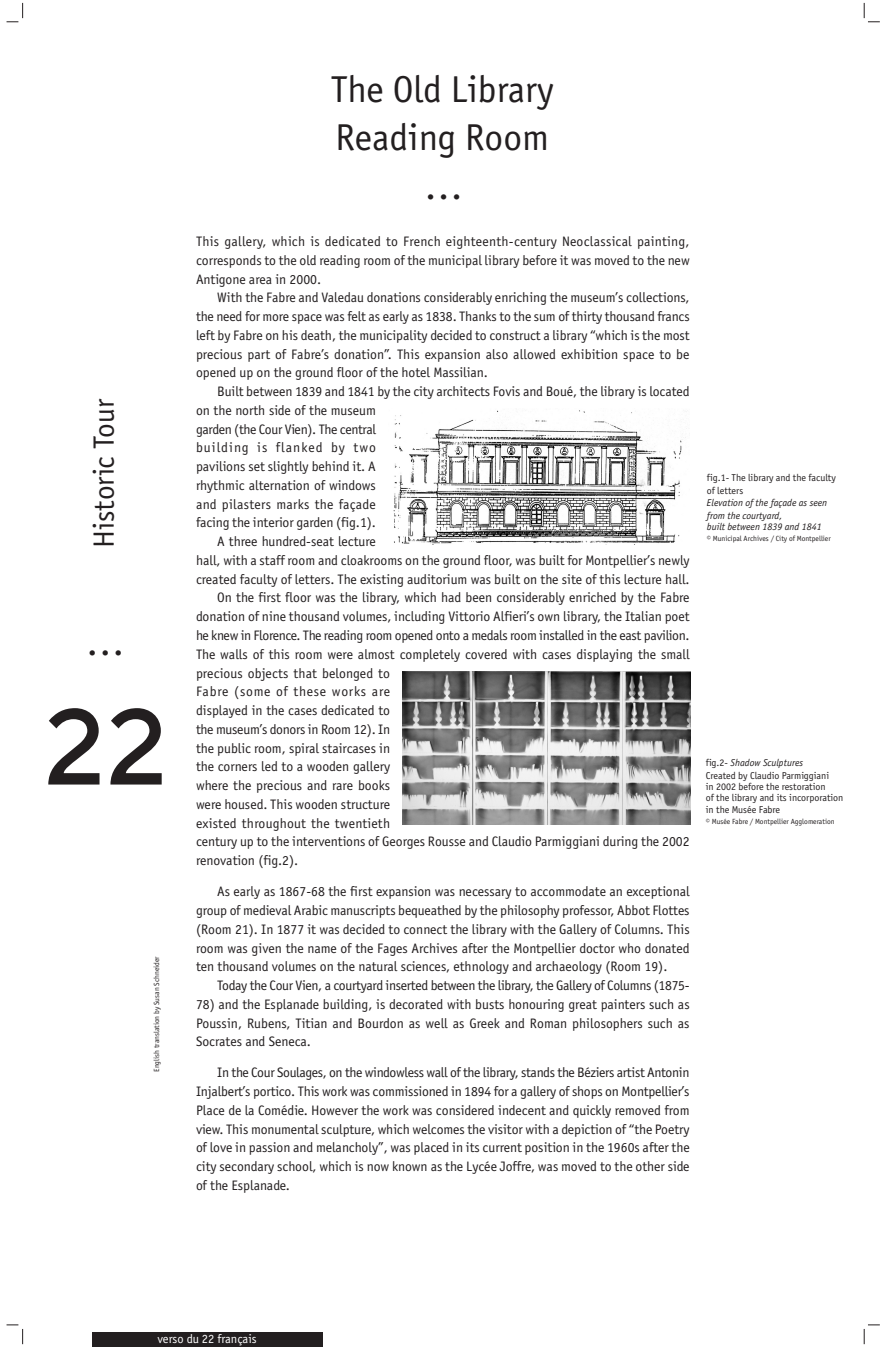
<style>
.page{position:relative;width:886px;height:1347px;background:#fff}
.page>*{position:absolute;margin:0;border:0;box-sizing:border-box;transform-origin:0 0}
.t1{font:300 162.5px "Triplex";color:#231f20}
.t2{font:37.5px/47.5px "Officina Sans";color:#231f20}
.t3{font:29.38px "Officina Sans";color:#231f20}
.t4{font:13.75px/18.8px "Officina Sans";color:#231f20;text-align:justify}
.t5{font:13.75px "Officina Sans";letter-spacing:-.02em;color:#231f20}
.t6{font:13.75px "Officina Sans";letter-spacing:-.025em;color:#231f20}
.t7{font:13.75px "Officina Sans";letter-spacing:.025em;color:#231f20}
.t8{font:13.75px "Officina Sans";letter-spacing:.055em;color:#231f20}
.t9{font:13.75px "Officina Sans";letter-spacing:.075em;color:#231f20}
.t10{font:12.5px "Officina Sans";color:#fff}
.t11{font:10px/12.5px "Officina Sans";color:#231f20}
.t12{font:italic 10px/12.5px "Officina Sans";color:#231f20}
.t13{font:7.5px "Officina Sans";color:#231f20}
.s1{font-style:italic}
</style>
<div class="page">
<svg style="left:7px;top:1324px;width:16px;height:20px"></svg>
<svg style="left:7px;top:3px;width:16px;height:19px"></svg>
<svg style="left:864px;top:3px;width:16px;height:19px"></svg>
<svg style="left:864px;top:1324px;width:16px;height:20px"></svg>
<img style="left:393px;top:410px;width:293px;height:134px">
<img style="left:403px;top:671px;width:288px;height:153px">
<div style="left:92px;top:1332px;width:230px;height:14px;background:#231f20"></div>
<h3 class="t3" style="left:92px;top:548px;width:151px;rotate:-90deg">Historic Tour</h3>
<h2 class="t2" style="left:87px;top:621px;width:39px">...</h2>
<h1 class="t1" style="left:39px;top:672px;width:134px">22</h1>
<p class="t13" style="left:154px;top:1072px;width:117px;rotate:-90deg">English translation by Susan Schneider</p>
<h2 class="t2" style="left:331px;top:69px;width:224px">The Old Library<br>Reading Room</h2>
<h2 class="t2" style="left:425px;top:165px;width:39px">...</h2>
<p class="t4" style="left:196px;top:233px;width:495px">This gallery, which is dedicated to French eighteenth-century Neoclassical painting, corresponds to the old reading room of the municipal library before it was moved to the new Antigone area in 2000.</p>
<p class="t4" style="left:196px;top:289px;width:495px;text-indent:21px">With the Fabre and Valedau donations considerably enriching the museum’s collections, the need for more space was felt as early as 1838. Thanks to the sum of thirty thousand francs left by Fabre on his death, the municipality decided to construct a library “which is the most precious part of Fabre’s donation”. This expansion also allowed exhibition space to be opened up on the ground floor of the hotel Massilian.</p>
<p class="t4" style="left:217px;top:383px;width:474px">Built between 1839 and 1841 by the city architects Fovis and Boué, the library is located</p>
<p class="t4" style="left:196px;top:402px;width:181px">on the north side of the museum</p>
<p class="t5" style="left:196px;top:424px;width:181px">garden (the Cour Vien). The central</p>
<p class="t9" style="left:196px;top:442px;width:181px">building is flanked by two</p>
<p class="t4" style="left:196px;top:458px;width:181px">pavilions set slightly behind it. A</p>
<p class="t4" style="left:196px;top:477px;width:181px">rhythmic alternation of windows</p>
<p class="t7" style="left:196px;top:499px;width:181px">and pilasters marks the façade</p>
<p class="t4" style="left:196px;top:514px;width:181px">facing the interior garden (fig.1).</p>
<p class="t4" style="left:217px;top:533px;width:160px">A three hundred-seat lecture</p>
<p class="t4" style="left:196px;top:552px;width:495px">hall, with a staff room and cloakrooms on the ground floor, was built for Montpellier’s newly</p>
<p class="t4" style="left:196px;top:571px;width:495px">created faculty of letters. The existing auditorium was built on the site of this lecture hall.</p>
<p class="t4" style="left:217px;top:589px;width:474px">On the first floor was the library, which had been considerably enriched by the Fabre</p>
<p class="t4" style="left:196px;top:608px;width:495px">donation of nine thousand volumes, including Vittorio Alfieri’s own library, the Italian poet</p>
<p class="t6" style="left:196px;top:630px;width:495px">he knew in Florence. The reading room opened onto a medals room installed in the east pavilion.</p>
<p class="t4" style="left:196px;top:646px;width:495px">The walls of this room were almost completely covered with cases displaying the small</p>
<p class="t4" style="left:196px;top:664px;width:196px">precious objects that belonged to</p>
<p class="t8" style="left:196px;top:686px;width:196px">Fabre (some of these works are</p>
<p class="t4" style="left:196px;top:702px;width:196px">displayed in the cases dedicated to</p>
<p class="t4" style="left:196px;top:721px;width:196px">the museum’s donors in Room 12). In</p>
<p class="t4" style="left:196px;top:739px;width:196px">the public room, spiral staircases in</p>
<p class="t4" style="left:196px;top:758px;width:196px">the corners led to a wooden gallery</p>
<p class="t4" style="left:196px;top:777px;width:196px">where the precious and rare books</p>
<p class="t4" style="left:196px;top:796px;width:196px">were housed. This wooden structure</p>
<p class="t4" style="left:196px;top:814px;width:196px">existed throughout the twentieth</p>
<p class="t4" style="left:196px;top:833px;width:495px">century up to the interventions of Georges Rousse and Claudio Parmiggiani during the 2002</p>
<p class="t4" style="left:196px;top:852px;width:104px">renovation (fig.2).</p>
<p class="t4" style="left:196px;top:883px;width:495px;text-indent:21px">As early as 1867-68 the first expansion was necessary to accommodate an exceptional group of medieval Arabic manuscripts bequeathed by the philosophy professor, Abbot Flottes (Room 21). In 1877 it was decided to connect the library with the Gallery of Columns. This room was given the name of the Fages Archives after the Montpellier doctor who donated ten thousand volumes on the natural sciences, ethnology and archaeology (Room 19).</p>
<p class="t5" style="left:217px;top:980px;width:474px">Today the Cour Vien, a courtyard inserted between the library, the Gallery of Columns (1875-</p>
<p class="t4" style="left:196px;top:995px;width:495px">78) and the Esplanade building, is decorated with busts honouring great painters such as Poussin, Rubens, Titian and Bourdon as well as Greek and Roman philosophers such as Socrates and Seneca.</p>
<p class="t4" style="left:196px;top:1064px;width:495px;text-indent:21px">In the Cour Soulages, on the windowless wall of the library, stands the Béziers artist Antonin Injalbert’s portico. This work was commissioned in 1894 for a gallery of shops on Montpellier’s Place de la Comédie. However the work was considered indecent and quickly removed from view. This monumental sculpture, which welcomes the visitor with a depiction of “the Poetry of love in passion and melancholy”, was placed in its current position in the 1960s after the city secondary school, which is now known as the Lycée Joffre, was moved to the other side of the Esplanade.</p>
<p class="t11" style="left:707px;top:472px;width:130px">fig.1- The library and the faculty of letters</p>
<p class="t12" style="left:707px;top:497px;width:122px">Elevation of the façade as seen from the courtyard,</p>
<p class="t12" style="left:707px;top:521px;width:116px">built between 1839 and 1841</p>
<p class="t13" style="left:707px;top:536px;width:125px">© Municipal Archives / City of Montpellier</p>
<p class="t11" style="left:706px;top:757px;width:125px">fig.2- <span class="s1">Shadow Sculptures<br></span>Created by Claudio Parmiggiani</p>
<p class="t11" style="left:706px;top:782px;width:139px;line-height:11.2px">in 2002 before the restoration<br>of the library and its incorporation in the Musée Fabre</p>
<p class="t13" style="left:706px;top:818px;width:130px">© Musée Fabre / Montpellier Agglomeration</p>
<p class="t10" style="left:157px;top:1333px;width:101px">verso du 22 français</p>
</div>
